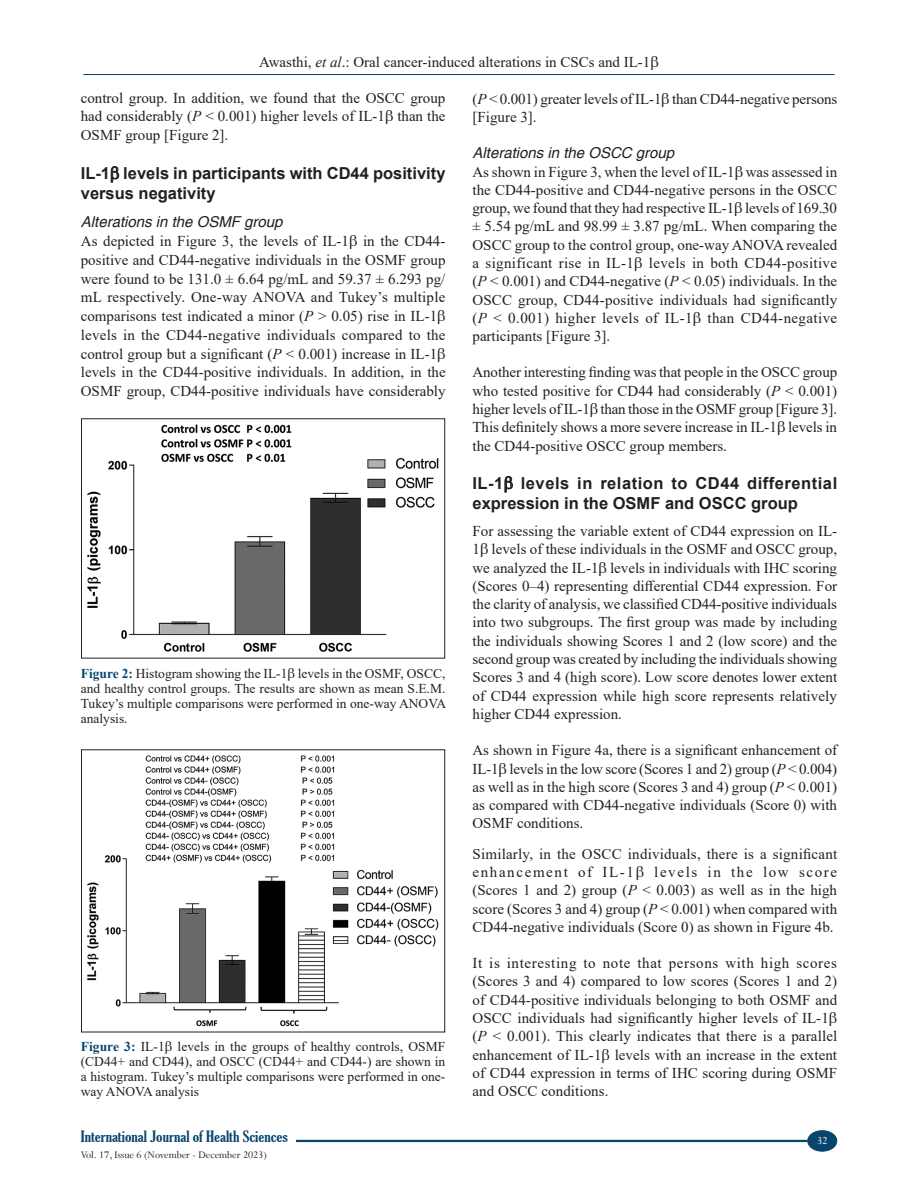
<style>
.page{position:relative;width:918px;height:1188px;background:#fff}
.page>*{position:absolute;margin:0;border:0;box-sizing:border-box;transform-origin:0 0}
.t1{font:700 16.5px/20.1px "Helvetica";letter-spacing:.03em;color:#231f20}
.t2{font:700 16.5px/20.5px "Helvetica";color:#231f20}
.TX{font:15px/18.3px "Times New Roman";color:#231f20;text-align:justify}
.t3{font:italic 15px "Helvetica";color:#231f20}
.t4{font:extra-condensed 15px "Gloucester";color:#08456c;scale:1.25 1}
.FGC{font:13.5px/15px "Times New Roman";color:#231f20;text-align:justify}
.t5{font:12px "Perpetua";color:#fff}
.t6{font:11.25px "Perpetua";letter-spacing:-.005em;color:#231f20}
.s1{font-style:italic}
.s2{font-weight:700;color:#08456c}
</style>
<div class="page">
<hr style="left:83px;top:74px;width:752px;height:1px;background:#08456c">
<div style="left:808px;top:1131px;width:29px;height:20px;background:#08456c;border-radius:50%"></div>
<div style="left:807px;top:1130px;width:30px;height:22px;border:1px solid #08456c;border-radius:50%"></div>
<hr style="left:296px;top:1140px;width:512px;height:2px;background:#08456c">
<img style="left:87px;top:424px;width:352px;height:228px">
<div style="left:81px;top:419px;width:364px;height:239px;border:1px solid #231f20"></div>
<img style="left:87px;top:755px;width:352px;height:272px">
<div style="left:81px;top:750px;width:364px;height:282px;border:1px solid #231f20"></div>
<svg style="left:111px;top:166px;width:8px;height:17px"></svg>
<svg style="left:504px;top:476px;width:9px;height:16px"></svg>
<p class="TX" style="left:259px;top:52px;width:393px">Awasthi, <span class="s1">et al</span>.: Oral cancer-induced alterations in CSCs and IL-1</p>
<p class="TX" style="left:81px;top:88px;width:366px;line-height:18.8px">control group. In addition, we found that the OSCC group had considerably (<span class="s1">P</span> &lt; 0.001) higher levels of IL-1 than the OSMF group [Figure 2].</p>
<h2 class="t2" style="left:81px;top:163px;width:366px">IL-1 levels in participants with CD44 positivity versus negativity</h2>
<h3 class="t3" style="left:81px;top:213px;width:203px">Alterations in the OSMF group</h3>
<p class="TX" style="left:81px;top:231px;width:366px;line-height:18.8px;text-align:left">As depicted in Figure 3, the levels of IL-1 in the CD44- positive and CD44-negative individuals in the OSMF group were found to be 131.0 ± 6.64 pg/mL and 59.37 ± 6.293 pg/ mL respectively. One-way ANOVA and Tukey’s multiple comparisons test indicated a minor (<span class="s1">P</span> &gt; 0.05) rise in IL-1 levels in the CD44-negative individuals compared to the control group but a significant (<span class="s1">P</span> &lt; 0.001) increase in IL-1 levels in the CD44-positive individuals. In addition, in the OSMF group, CD44-positive individuals have considerably</p>
<p class="FGC" style="left:81px;top:665px;width:367px"><span class="s2">Figure 2:</span> Histogram showing the IL-1 levels in the OSMF, OSCC, and healthy control groups. The results are shown as mean S.E.M.<br>Tukey’s multiple comparisons were performed in one-way ANOVA analysis.</p>
<p class="FGC" style="left:81px;top:1039px;width:366px"><span class="s2">Figure 3:</span> IL-1 levels in the groups of healthy controls, OSMF (CD44+ and CD44), and OSCC (CD44+ and CD44-) are shown in a histogram. Tukey’s multiple comparisons were performed in one&shy;way ANOVA analysis</p>
<p class="TX" style="left:472px;top:89px;width:366px">(<span class="s1">P</span> &lt; 0.001) greater levels of IL-1 than CD44-negative persons [Figure 3].</p>
<h3 class="t3" style="left:472px;top:144px;width:203px">Alterations in the OSCC group</h3>
<p class="TX" style="left:472px;top:162px;width:366px">As shown in Figure 3, when the level of IL-1 was assessed in the CD44-positive and CD44-negative persons in the OSCC group, we found that they had respective IL-1 levels of 169.30 ± 5.54 pg/mL and 98.99 ± 3.87 pg/mL. When comparing the OSCC group to the control group, one-way ANOVA revealed a significant rise in IL-1 levels in both CD44-positive (<span class="s1">P</span> &lt; 0.001) and CD44-negative (<span class="s1">P</span> &lt; 0.05) individuals. In the OSCC group, CD44-positive individuals had significantly (<span class="s1">P</span> &lt; 0.001) higher levels of IL-1 than CD44-negative participants [Figure 3].</p>
<p class="TX" style="left:472px;top:363px;width:366px">Another interesting finding was that people in the OSCC group who tested positive for CD44 had considerably (<span class="s1">P</span> &lt; 0.001) higher levels of IL-1 than those in the OSMF group [Figure 3].<br>This definitely shows a more severe increase in IL-1 levels in the CD44-positive OSCC group members.</p>
<h2 class="t1" style="left:472px;top:473px;width:366px">IL-1 levels in relation to CD44 differential expression in the OSMF and OSCC group</h2>
<p class="TX" style="left:472px;top:521px;width:366px">For assessing the variable extent of CD44 expression on IL-1 levels of these individuals in the OSMF and OSCC group, we analyzed the IL-1 levels in individuals with IHC scoring (Scores 0–4) representing differential CD44 expression. For the clarity of analysis, we classified CD44-positive individuals into two subgroups. The first group was made by including the individuals showing Scores 1 and 2 (low score) and the second group was created by including the individuals showing Scores 3 and 4 (high score). Low score denotes lower extent of CD44 expression while high score represents relatively higher CD44 expression.</p>
<p class="TX" style="left:472px;top:741px;width:366px">As shown in Figure 4a, there is a significant enhancement of IL-1 levels in the low score (Scores 1 and 2) group (<span class="s1">P</span> &lt; 0.004) as well as in the high score (Scores 3 and 4) group (<span class="s1">P</span> &lt; 0.001) as compared with CD44-negative individuals (Score 0) with OSMF conditions.</p>
<p class="TX" style="left:472px;top:844px;width:366px">Similarly, in the OSCC individuals, there is a significant enhancement of IL-1</p>
<p class="TX" style="left:472px;top:862px;width:366px;text-indent:182px">levels in the low score (Scores 1 and 2) group (<span class="s1">P</span> &lt; 0.003) as well as in the high score (Scores 3 and 4) group (<span class="s1">P</span> &lt; 0.001) when compared with CD44-negative individuals (Score 0) as shown in Figure 4b.</p>
<p class="TX" style="left:472px;top:953px;width:366px;text-align:left">It is interesting to note that persons with high scores (Scores 3 and 4) compared to low scores (Scores 1 and 2) of CD44-positive individuals belonging to both OSMF and OSCC individuals had significantly higher levels of IL-1 (<span class="s1">P</span> &lt; 0.001). This clearly indicates that there is a parallel enhancement of IL-1 levels with an increase in the extent of CD44 expression in terms of IHC scoring during OSMF and OSCC conditions.</p>
<p class="t4" style="left:81px;top:1128px;width:167px">International Journal of Health Sciences</p>
<p class="t5" style="left:817px;top:1133px;width:12px">32</p>
<p class="t6" style="left:81px;top:1148px;width:188px">Vol. 17, Issue 6 (November - December 2023)</p>
</div>
